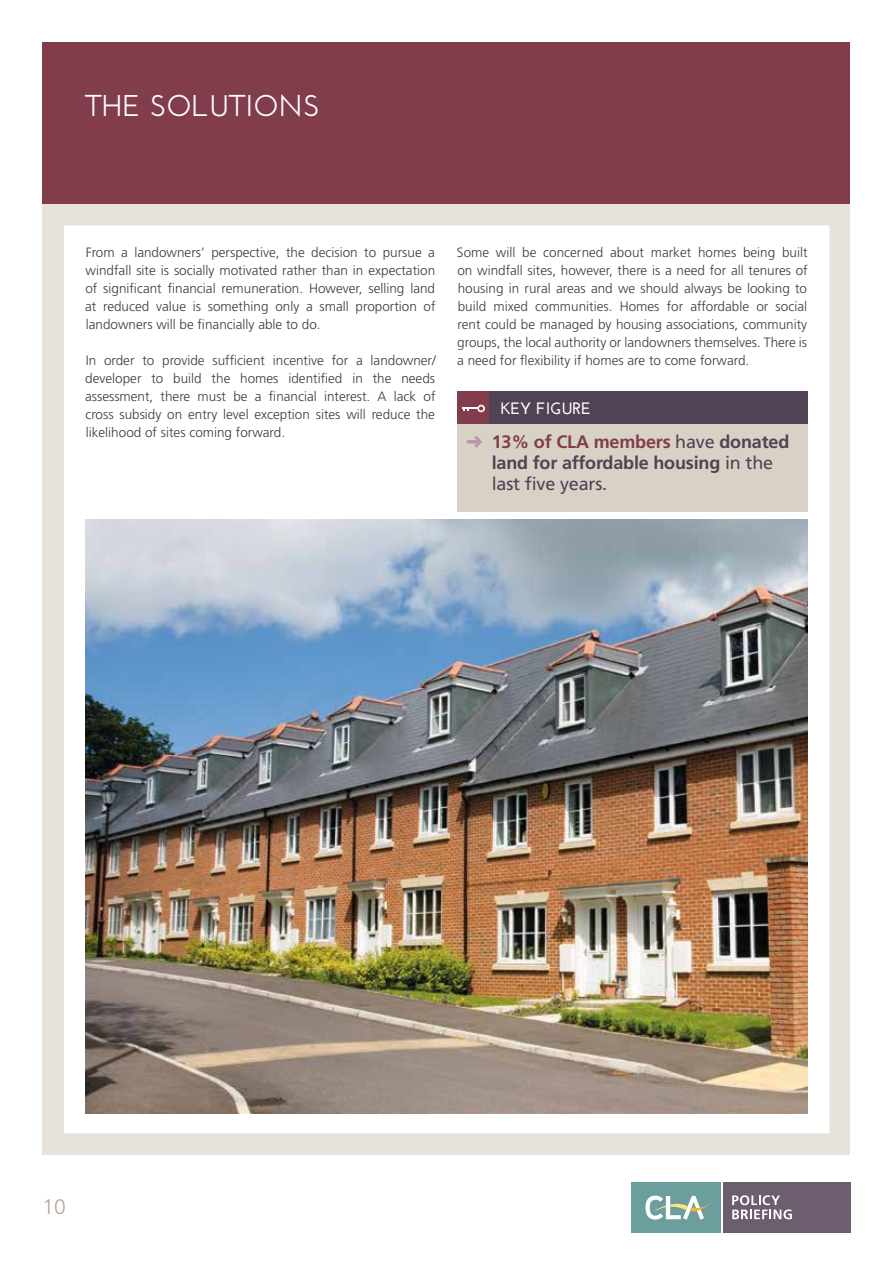
<style>
.page{position:relative;width:893px;height:1263px;background:#fff}
.page>*{position:absolute;margin:0;border:0;box-sizing:border-box;transform-origin:0 0}
.t1{font:600 30px "Josefin Sans";color:#fff}
.t2{font:300 21px "Frutiger";color:#b0a891}
.t3{font:700 18px/21px "Frutiger";letter-spacing:-.01em;color:#504355}
.t4{font:700 16.5px "Josefin Sans";color:#fff}
.t5{font:300 13.5px/18px "Frutiger";color:#3c3c3b;text-align:justify}
.s1{color:#b895aa}
.s2{color:#813d4c}
.s3{font-weight:400}
</style>
<div class="page">
<div style="left:43px;top:204px;width:807px;height:950px;background:#e7e3dc"></div>
<div style="left:64px;top:225px;width:765px;height:908px;background:#fff"></div>
<div style="left:43px;top:43px;width:807px;height:161px;background:#813d4c"></div>
<div style="left:631px;top:1182px;width:90px;height:51px;background:#6b9f9d"></div>
<div style="left:723px;top:1182px;width:127px;height:51px;background:#6c5e6e"></div>
<svg style="left:645px;top:1195px;width:66px;height:25px"></svg>
<svg style="left:732px;top:1195px;width:60px;height:24px"></svg>
<img style="left:85px;top:520px;width:723px;height:594px">
<div style="left:457px;top:422px;width:351px;height:89px;background:#d7d2c5"></div>
<div style="left:457px;top:392px;width:32px;height:32px;background:#813d4c"></div>
<div style="left:489px;top:392px;width:319px;height:32px;background:#504355"></div>
<div style="left:477px;top:405px;width:8px;height:7px;border:2px solid #fff;border-radius:50%"></div>
<svg style="left:462px;top:407px;width:17px;height:4px"></svg>
<h1 class="t1" style="left:85px;top:88px;width:236px">THE SOLUTIONS</h1>
<p class="t5" style="left:85px;top:244px;width:352px">From a landowners’ perspective, the decision to pursue a windfall site is socially motivated rather than in expectation of significant financial remuneration. However, selling land at reduced value is something only a small proportion of landowners will be financially able to do.</p>
<p class="t5" style="left:85px;top:351px;width:352px">In order to provide sufficient incentive for a landowner/ developer to build the homes identified in the needs assessment, there must be a financial interest. A lack of cross subsidy on entry level exception sites will reduce the likelihood of sites coming forward.</p>
<p class="t5" style="left:457px;top:243px;width:352px">Some will be concerned about market homes being built on windfall sites, however, there is a need for all tenures of housing in rural areas and we should always be looking to build mixed communities. Homes for affordable or social rent could be managed by housing associations, community groups, the local authority or landowners themselves. There is a need for flexibility if homes are to come forward.</p>
<p class="t4" style="left:501px;top:398px;width:92px">KEY FIGURE</p>
<h3 class="t3" style="left:492px;top:431px;width:299px;text-indent:-26px"><span class="s1">➜</span> <span class="s2">13% of CLA members</span> <span class="s3">have</span> donated land for affordable housing <span class="s3">in the last five years.</span></h3>
<h2 class="t2" style="left:43px;top:1194px;width:25px">10</h2>
</div>
